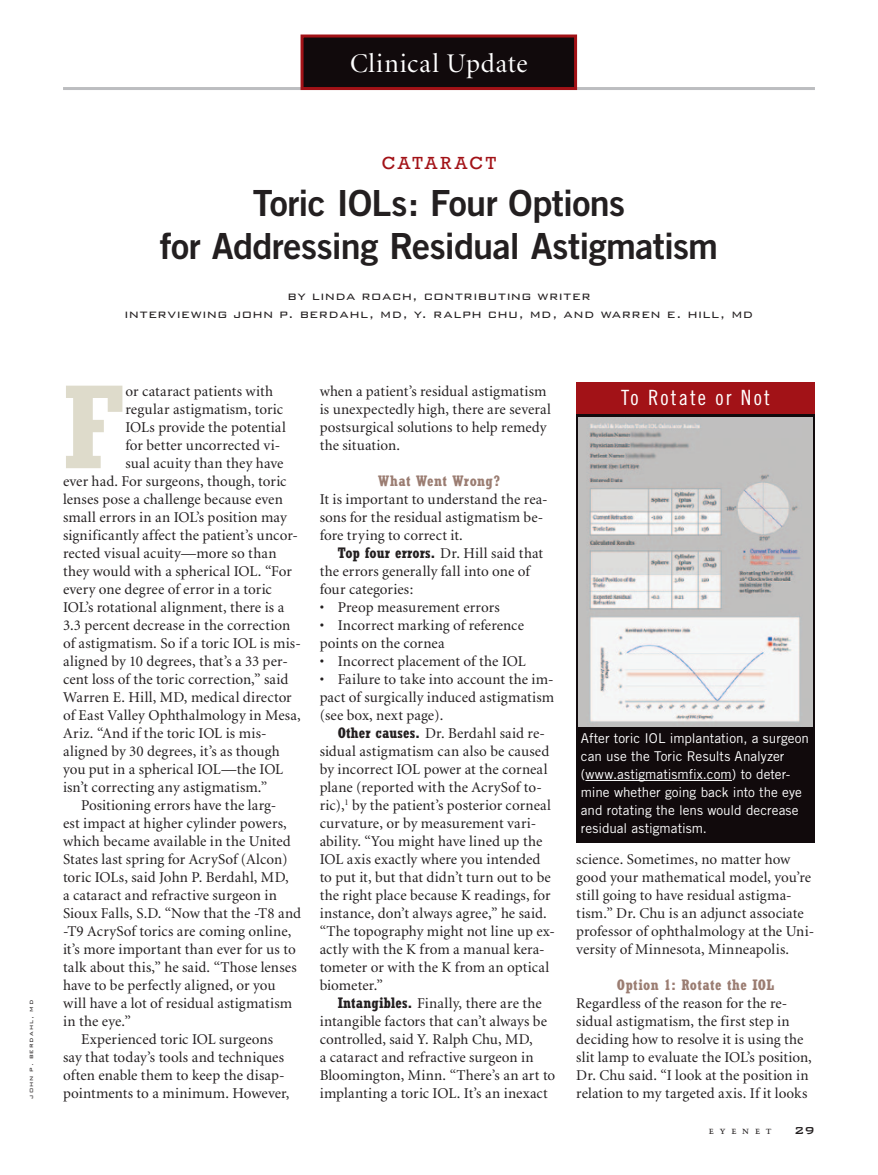
<style>
.page{position:relative;width:878px;height:1175px;background:#fff}
.page>*{position:absolute;margin:0;border:0;box-sizing:border-box;transform-origin:0 0}
.TEXT_dropcap{font:700 condensed 117.6px "Rockwell";color:#dedbcb}
.DEPT_headline{font:36px "Trade Gothic Bold Two";letter-spacing:-.02em;color:#231f20}
.t1{font:27px "Minion Display";letter-spacing:.03em;color:#fff}
.SIDEBAR_Header{font:21px "Trade Gothic Cond Eighteen";letter-spacing:.1em;color:#fff}
.t2{font:18px "Rockwell";letter-spacing:.125em;color:#a21217}
.TEXT{font:15px/18px "Minion";letter-spacing:.005em;color:#231f20}
.TEXT_dropcap-2{font:15px "Minion";letter-spacing:.01em;color:#231f20}
.TEXT_no_indent{font:15px/18px "Minion";letter-spacing:.005em;color:#231f20}
.DEPT_byline{font:300 15px/18px "Bank Gothic BT";letter-spacing:.03em;color:#231f20;text-align:center}
.CU_Subhead{font:700 condensed 15px "Rockwell";letter-spacing:.025em;color:#9b7d72}
.CAPTION_White{font:13.5px/18px "Trade Gothic";color:#fff}
.t3{font:500 13.5px "Bank Gothic BT";color:#231f20}
.t4{font:10.5px "Trump Mediaeval SC";letter-spacing:.54em;color:#231f20}
.Photo_credit{font:300 7.5px "Bank Gothic BT";letter-spacing:.125em;color:#231f20}
.s1{font-family:"Rockwell";font-weight:700;font-stretch:condensed}
</style>
<div class="page">
<hr style="left:63px;top:87px;width:751px;height:3px;background:#bcbdc0">
<div style="left:302px;top:36px;width:273px;height:52px;background:#110a0c"></div>
<div style="left:300px;top:34px;width:277px;height:56px;border:3px solid #a21217"></div>
<div style="left:576px;top:382px;width:238px;height:50px;background:#a21217"></div>
<div style="left:576px;top:414px;width:238px;height:429px;background:#110a0c"></div>
<hr style="left:585px;top:780px;width:147px;height:1px;background:#fff">
<img style="left:578px;top:417px;width:234px;height:309px">
<p class="t1" style="left:350px;top:50px;width:179px">Clinical Update</p>
<p class="Photo_credit" style="left:27px;top:1098px;width:100px;rotate:-90deg">john p. berdahl, md</p>
<p class="t2" style="left:382px;top:152px;width:115px">CATARACT</p>
<p class="DEPT_headline" style="left:253px;top:181px;width:373px">Toric IOLs: Four Options</p>
<p class="DEPT_headline" style="left:160px;top:224px;width:560px">for Addressing Residual Astigmatism</p>
<p class="DEPT_byline" style="left:125px;top:286px;width:630px">by linda roach, contributing writer<br>interviewing john p. berdahl, md, y. ralph chu, md, and warren e. hill, md</p>
<p class="TEXT_dropcap" style="left:63px;top:357px;width:64px">F</p>
<p class="TEXT_dropcap-2" style="left:125px;top:384px;width:149px">or cataract patients with</p>
<p class="TEXT_dropcap-2" style="left:125px;top:402px;width:159px">regular astigmatism, toric</p>
<p class="TEXT_dropcap-2" style="left:125px;top:420px;width:162px">IOLs provide the potential</p>
<p class="TEXT_dropcap-2" style="left:125px;top:438px;width:156px">for better uncorrected vi-</p>
<p class="TEXT_dropcap-2" style="left:125px;top:456px;width:160px">sual acuity than they have</p>
<p class="TEXT_dropcap-2" style="left:63px;top:474px;width:225px">ever had. For surgeons, though, toric</p>
<p class="TEXT_dropcap-2" style="left:63px;top:492px;width:221px">lenses pose a challenge because even</p>
<p class="TEXT_dropcap-2" style="left:63px;top:510px;width:225px">small errors in an IOL’s position may</p>
<p class="TEXT_dropcap-2" style="left:63px;top:528px;width:236px">significantly affect the patient’s uncor-</p>
<p class="TEXT_dropcap-2" style="left:63px;top:546px;width:215px">rected visual acuity—more so than</p>
<p class="TEXT_dropcap-2" style="left:63px;top:564px;width:230px">they would with a spherical IOL. “For</p>
<p class="TEXT_dropcap-2" style="left:63px;top:582px;width:210px">every one degree of error in a toric</p>
<p class="TEXT_dropcap-2" style="left:63px;top:600px;width:223px">IOL’s rotational alignment, there is a</p>
<p class="TEXT_dropcap-2" style="left:63px;top:618px;width:229px">3.3 percent decrease in the correction</p>
<p class="TEXT_dropcap-2" style="left:63px;top:636px;width:239px">of astigmatism. So if a toric IOL is mis-</p>
<p class="TEXT_dropcap-2" style="left:63px;top:654px;width:226px">aligned by 10 degrees, that’s a 33 per-</p>
<p class="TEXT_dropcap-2" style="left:63px;top:672px;width:227px">cent loss of the toric correction,” said</p>
<p class="TEXT_dropcap-2" style="left:63px;top:690px;width:230px">Warren E. Hill, MD, medical director</p>
<p class="TEXT_dropcap-2" style="left:63px;top:708px;width:239px">of East Valley Ophthalmology in Mesa,</p>
<p class="TEXT_dropcap-2" style="left:63px;top:726px;width:205px">Ariz. “And if the toric IOL is mis-</p>
<p class="TEXT_dropcap-2" style="left:63px;top:744px;width:218px">aligned by 30 degrees, it’s as though</p>
<p class="TEXT_dropcap-2" style="left:63px;top:762px;width:222px">you put in a spherical IOL—the IOL</p>
<p class="TEXT_dropcap-2" style="left:63px;top:780px;width:206px">isn’t correcting any astigmatism.”</p>
<p class="TEXT" style="left:63px;top:797px;width:239px;text-indent:18px">Positioning errors have the larg-<br>est impact at higher cylinder powers, which became available in the United States last spring for AcrySof (Alcon) toric IOLs, said John P. Berdahl, MD,<br>a cataract and refractive surgeon in Sioux Falls, S.D. “Now that the -T8 and -T9 AcrySof torics are coming online, it’s more important than ever for us to talk about this,” he said. “Those lenses have to be perfectly aligned, or you will have a lot of residual astigmatism in the eye.”</p>
<p class="TEXT" style="left:63px;top:1031px;width:228px;text-align:center">Experienced toric IOL surgeons<br>say that today’s tools and techniques often enable them to keep the disap&shy;pointments to a minimum. However,</p>
<p class="TEXT" style="left:320px;top:383px;width:233px">when a patient’s residual astigmatism is unexpectedly high, there are several postsurgical solutions to help remedy the situation.</p>
<p class="CU_Subhead" style="left:378px;top:472px;width:123px">What Went Wrong?</p>
<p class="TEXT_no_indent" style="left:320px;top:491px;width:229px">It is important to understand the rea&shy;sons for the residual astigmatism be&shy;fore trying to correct it.</p>
<p class="TEXT" style="left:320px;top:545px;width:225px;text-indent:18px"><span class="s1">Top four errors.</span> Dr. Hill said that the errors generally fall into one of four categories:</p>
<p class="TEXT_no_indent" style="left:320px;top:599px;width:181px">• Preop measurement errors</p>
<p class="TEXT_no_indent" style="left:320px;top:617px;width:206px">• Incorrect marking of reference points on the cornea</p>
<p class="TEXT_no_indent" style="left:320px;top:653px;width:207px">• Incorrect placement of the IOL</p>
<p class="TEXT_no_indent" style="left:320px;top:671px;width:236px;text-align:justify">• Failure to take into account the im&shy;pact of surgically induced astigmatism (see box, next page).</p>
<p class="TEXT" style="left:320px;top:725px;width:237px;text-indent:18px"><span class="s1">Other causes.</span> Dr. Berdahl said re&shy;sidual astigmatism can also be caused by incorrect IOL power at the corneal plane (reported with the AcrySof to&shy;ric),<sup>1</sup> by the patient’s posterior corneal curvature, or by measurement vari&shy;ability. “You might have lined up the IOL axis exactly where you intended to put it, but that didn’t turn out to be the right place because K readings, for instance, don’t always agree,” he said. “The topography might not line up ex&shy;actly with the K from a manual kera&shy;tometer or with the K from an optical biometer.”</p>
<p class="TEXT" style="left:320px;top:995px;width:237px;text-indent:18px"><span class="s1">Intangibles.</span> Finally, there are the intangible factors that can’t always be controlled, said Y. Ralph Chu, MD,<br>a cataract and refractive surgeon in Bloomington, Minn. “There’s an art to implanting a toric IOL. It’s an inexact</p>
<p class="SIDEBAR_Header" style="left:621px;top:385px;width:150px">To Rotate or Not</p>
<p class="CAPTION_White" style="left:580px;top:729px;width:230px">After toric IOL implantation, a surgeon can use the Toric Results Analyzer (www.astigmatismfix.com) to deter&shy;mine whether going back into the eye and rotating the lens would decrease residual astigmatism.</p>
<p class="TEXT" style="left:576px;top:851px;width:239px">science. Sometimes, no matter how good your mathematical model, you’re still going to have residual astigma&shy;tism.” Dr. Chu is an adjunct associate professor of ophthalmology at the Uni&shy;versity of Minnesota, Minneapolis.</p>
<p class="CU_Subhead" style="left:617px;top:976px;width:159px">Option 1: Rotate the IOL</p>
<p class="TEXT_no_indent" style="left:576px;top:995px;width:237px">Regardless of the reason for the re&shy;sidual astigmatism, the first step in deciding how to resolve it is using the slit lamp to evaluate the IOL’s position, Dr. Chu said. “I look at the position in relation to my targeted axis. If it looks</p>
<p class="t4" style="left:709px;top:1124px;width:64px">eyenet</p>
<p class="t3" style="left:794px;top:1123px;width:22px">29</p>
</div>
